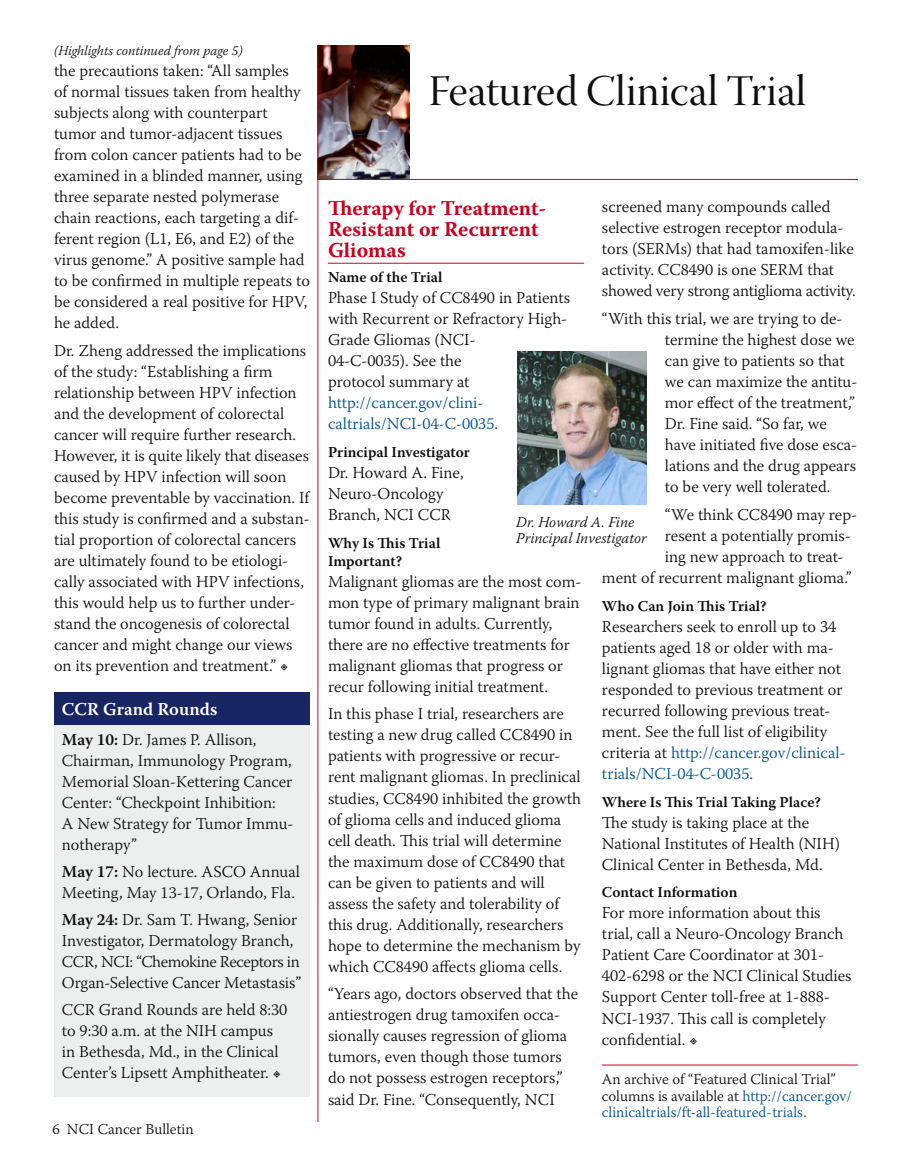
<style>
.page{position:relative;width:903px;height:1176px;background:#fff}
.page>*{position:absolute;margin:0;border:0;box-sizing:border-box;transform-origin:0 0}
.t1{font:43.5px "Warnock Pro Disp";letter-spacing:.005em;color:#0f0f0f}
.t2{font:700 21px/21px "Warnock Pro";color:#cc001e}
.t3{font:600 18px "Warnock Pro";color:#fff}
.t4{font:300 16.5px/21px "Warnock Pro";color:#0f0f0f}
.t5{font:300 16.5px/21px "Warnock Pro";color:#005194}
.t6{font:300 15px/16.5px "Warnock Pro";color:#0f0f0f}
.t7{font:600 15px/18px "Warnock Pro";color:#0f0f0f}
.t8{font:italic 300 15px/16.5px "Warnock Pro";color:#0f0f0f}
.t9{font:italic 300 13.5px "Warnock Pro";color:#0f0f0f}
.s1{font-weight:600}
.s2{color:#005194}
.s3{color:#0f0f0f}
</style>
<div class="page">
<img style="left:318px;top:45px;width:91px;height:134px">
<hr style="left:317px;top:45px;width:1px;height:1076px;background:#cc001e">
<hr style="left:328px;top:263px;width:256px;height:1px;background:#cc001e">
<hr style="left:318px;top:179px;width:540px;height:1px;background:#cc001e">
<hr style="left:602px;top:1064px;width:256px;height:1px;background:#cc001e">
<img style="left:517px;top:351px;width:130px;height:154px">
<div style="left:54px;top:692px;width:255px;height:404px;background:#edeeee"></div>
<div style="left:54px;top:692px;width:255px;height:32px;background:#182563"></div>
<p class="t9" style="left:54px;top:42px;width:190px">(Highlights continued from page 5)</p>
<p class="t4" style="left:54px;top:60px;width:257px">the precautions taken: “All samples<br>of normal tissues taken from healthy subjects along with counterpart tumor and tumor-adjacent tissues from colon cancer patients had to be examined in a blinded manner, using three separate nested polymerase chain reactions, each targeting a dif&shy;ferent region (L1, E6, and E2) of the virus genome.” A positive sample had to be confirmed in multiple repeats to be considered a real positive for HPV, he added.</p>
<p class="t4" style="left:54px;top:339px;width:257px">Dr. Zheng addressed the implications of the study: “Establishing a firm relationship between HPV infection and the development of colorectal cancer will require further research.<br>However, it is quite likely that diseases caused by HPV infection will soon become preventable by vaccination. If this study is confirmed and a substan&shy;tial proportion of colorectal cancers are ultimately found to be etiologi&shy;cally associated with HPV infections, this would help us to further under&shy;stand the oncogenesis of colorectal cancer and might change our views on its prevention and treatment.” d</p>
<p class="t3" style="left:62px;top:698px;width:157px">CCR Grand Rounds</p>
<p class="t4" style="left:62px;top:728px;width:233px"><span class="s1">May 10:</span> Dr. James P. Allison,<br>Chairman, Immunology Program,<br>Memorial Sloan-Kettering Cancer<br>Center: “Checkpoint Inhibition:<br>A New Strategy for Tumor Immu&shy;notherapy”</p>
<p class="t4" style="left:62px;top:860px;width:239px"><span class="s1">May 17:</span> No lecture. ASCO Annual<br>Meeting, May 13-17, Orlando, Fla.</p>
<p class="t4" style="left:62px;top:908px;width:241px"><span class="s1">May 24:</span> Dr. Sam T. Hwang, Senior Investigator, Dermatology Branch, CCR, NCI: “Chemokine Receptors in Organ-Selective Cancer Metastasis”</p>
<p class="t4" style="left:62px;top:998px;width:227px">CCR Grand Rounds are held 8:30 to 9:30 a.m. at the NIH campus in Bethesda, Md., in the Clinical<br>Center’s Lipsett Amphitheater. d</p>
<p class="t6" style="left:52px;top:1119px;width:143px">6 NCI Cancer Bulletin</p>
<h1 class="t1" style="left:428px;top:68px;width:379px">Featured Clinical Trial</h1>
<p class="t4" style="left:602px;top:196px;width:255px">screened many compounds called selective estrogen receptor modula&shy;tors (SERMs) that had tamoxifen-like activity. CC8490 is one SERM that showed very strong antiglioma activity.</p>
<p class="t4" style="left:665px;top:307px;width:194px;text-indent:-63px">“With this trial, we are trying to de&shy;termine the highest dose we can give to patients so that we can maximize the antitu&shy;mor effect of the treatment,”<br>Dr. Fine said. “So far, we have initiated five dose esca&shy;lations and the drug appears to be very well tolerated.</p>
<p class="t4" style="left:665px;top:503px;width:194px">“We think CC8490 may rep-</p>
<p class="t4" style="left:665px;top:524px;width:188px">resent a potentially promis-</p>
<p class="t4" style="left:665px;top:545px;width:180px">ing new approach to treat-</p>
<p class="t4" style="left:602px;top:566px;width:251px">ment of recurrent malignant glioma.”</p>
<p class="t7" style="left:602px;top:596px;width:166px">Who Can Join This Trial?</p>
<p class="t4" style="left:602px;top:615px;width:245px">Researchers seek to enroll up to 34 patients aged 18 or older with ma&shy;lignant gliomas that have either not responded to previous treatment or recurred following previous treat&shy;ment. See the full list of eligibility criteria at <span class="s2">http://cancer.gov/clinical&shy;trials/NCI-04-C-0035</span>.</p>
<p class="t7" style="left:602px;top:792px;width:220px">Where Is This Trial Taking Place?</p>
<p class="t4" style="left:602px;top:811px;width:240px">The study is taking place at the<br>National Institutes of Health (NIH)<br>Clinical Center in Bethesda, Md.</p>
<p class="t7" style="left:602px;top:883px;width:137px">Contact Information</p>
<p class="t4" style="left:602px;top:901px;width:251px">For more information about this trial, call a Neuro-Oncology Branch<br>Patient Care Coordinator at 301-<br>402-6298 or the NCI Clinical Studies<br>Support Center toll-free at 1-888-<br>NCI-1937. This call is completely confidential. d</p>
<p class="t6" style="left:602px;top:1070px;width:251px">An archive of “Featured Clinical Trial” columns is available at <span class="s2">http://cancer.gov/ clinicaltrials/ft-all-featured-trials</span>.</p>
<p class="t2" style="left:328px;top:197px;width:220px">Therapy for Treatment-<br>Resistant or Recurrent<br>Gliomas</p>
<p class="t7" style="left:328px;top:267px;width:116px">Name of the Trial</p>
<p class="t4" style="left:328px;top:286px;width:244px">Phase I Study of CC8490 in Patients with Recurrent or Refractory High-<br>Grade Gliomas (NCI-<br>04-C-0035). See the<br>protocol summary at</p>
<p class="t5" style="left:328px;top:391px;width:172px">http://cancer.gov/clini&shy;caltrials/NCI-04-C-0035<span class="s3">.</span></p>
<p class="t7" style="left:328px;top:442px;width:143px">Principal Investigator</p>
<p class="t4" style="left:328px;top:461px;width:137px">Dr. Howard A. Fine,<br>Neuro-Oncology<br>Branch, NCI CCR</p>
<p class="t7" style="left:328px;top:533px;width:114px">Why Is This Trial<br>Important?</p>
<p class="t4" style="left:328px;top:570px;width:255px">Malignant gliomas are the most com&shy;mon type of primary malignant brain tumor found in adults. Currently, there are no effective treatments for malignant gliomas that progress or recur following initial treatment.</p>
<p class="t4" style="left:328px;top:703px;width:255px">In this phase I trial, researchers are testing a new drug called CC8490 in patients with progressive or recur&shy;rent malignant gliomas. In preclinical studies, CC8490 inhibited the growth of glioma cells and induced glioma cell death. This trial will determine the maximum dose of CC8490 that can be given to patients and will assess the safety and tolerability of this drug. Additionally, researchers hope to determine the mechanism by which CC8490 affects glioma cells.</p>
<p class="t4" style="left:328px;top:982px;width:252px">“Years ago, doctors observed that the antiestrogen drug tamoxifen occa&shy;sionally causes regression of glioma tumors, even though those tumors do not possess estrogen receptors,” said Dr. Fine. “Consequently, NCI</p>
<p class="t8" style="left:516px;top:513px;width:132px">Dr. Howard A. Fine<br>Principal Investigator</p>
</div>
